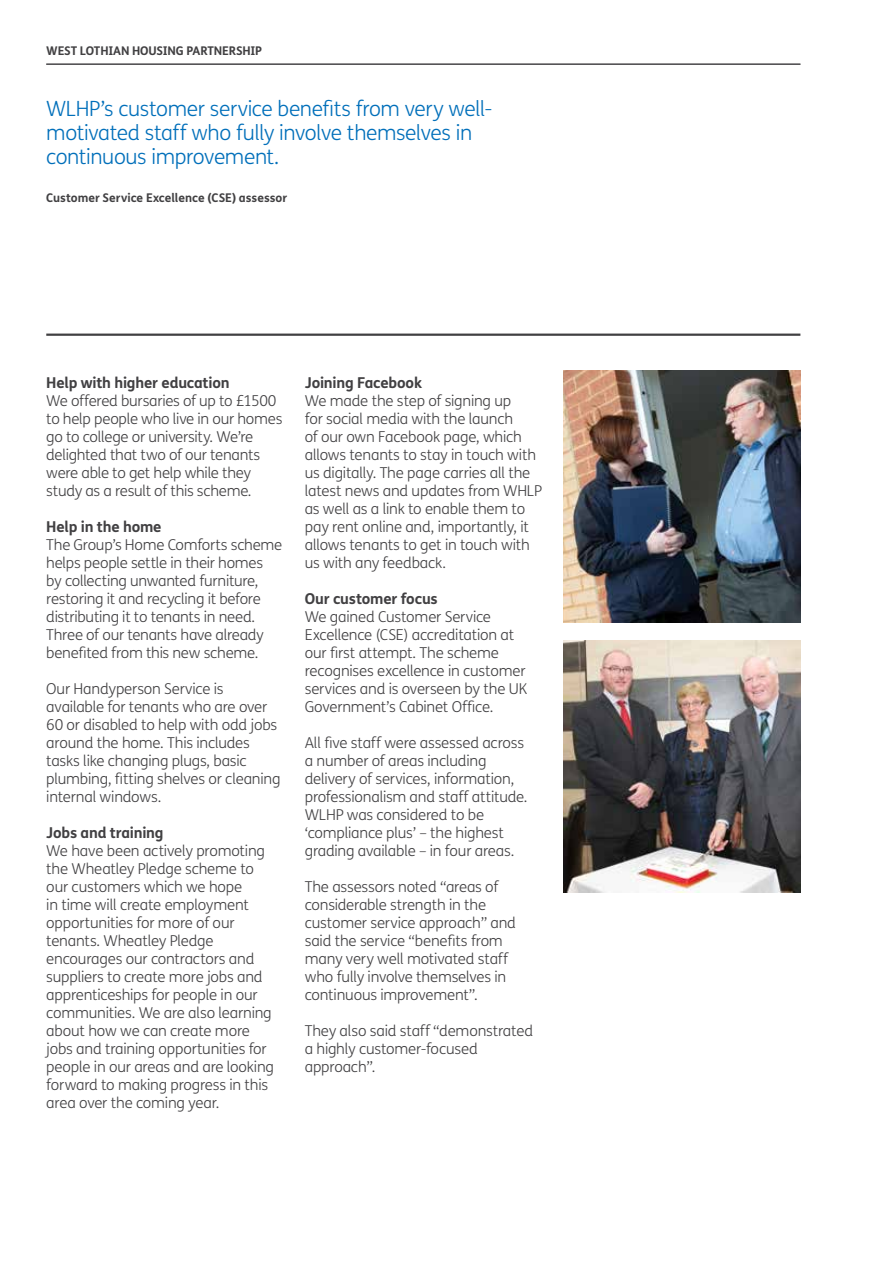
<style>
.page{position:relative;width:893px;height:1263px;background:#fff}
.page>*{position:absolute;margin:0;border:0;box-sizing:border-box;transform-origin:0 0}
.t1{font:300 21px/24px "FS Me";letter-spacing:-.02em;color:#006fba}
.t2{font:300 15px/18px "FS Me";letter-spacing:-.015em;color:#414042}
.t3{font:700 15px "FS Me";letter-spacing:-.015em;color:#414042}
.t4{font:700 12px "FS Me";letter-spacing:-.01em;color:#414042}
</style>
<div class="page">
<hr style="left:46px;top:64px;width:754px;height:1px;background:#414042">
<hr style="left:46px;top:334px;width:754px;height:2px;background:#414042">
<img style="left:563px;top:640px;width:237px;height:252px">
<img style="left:563px;top:370px;width:237px;height:252px">
<p class="t4" style="left:46px;top:44px;width:216px">West Lothian Housing Partnership</p>
<h1 class="t1" style="left:46px;top:97px;width:448px">WLHP’s customer service benefits from very well&shy;motivated staff who fully involve themselves in continuous improvement.</h1>
<p class="t4" style="left:46px;top:191px;width:242px">Customer Service Excellence (CSE) assessor</p>
<p class="t3" style="left:46px;top:374px;width:185px">Help with higher education</p>
<p class="t2" style="left:46px;top:392px;width:238px">We offered bursaries of up to £1500 to help people who live in our homes go to college or university. We’re delighted that two of our tenants were able to get help while they study as a result of this scheme.</p>
<p class="t3" style="left:46px;top:518px;width:117px">Help in the home</p>
<p class="t2" style="left:46px;top:536px;width:238px">The Group’s Home Comforts scheme helps people settle in their homes by collecting unwanted furniture, restoring it and recycling it before distributing it to tenants in need.<br>Three of our tenants have already benefited from this new scheme.</p>
<p class="t2" style="left:46px;top:680px;width:236px">Our Handyperson Service is available for tenants who are over<br>60 or disabled to help with odd jobs around the home. This includes tasks like changing plugs, basic plumbing, fitting shelves or cleaning internal windows.</p>
<p class="t3" style="left:46px;top:824px;width:119px">Jobs and training</p>
<p class="t2" style="left:46px;top:842px;width:229px">We have been actively promoting the Wheatley Pledge scheme to our customers which we hope<br>in time will create employment opportunities for more of our tenants. Wheatley Pledge encourages our contractors and suppliers to create more jobs and apprenticeships for people in our communities. We are also learning about how we can create more jobs and training opportunities for people in our areas and are looking forward to making progress in this area over the coming year.</p>
<p class="t3" style="left:305px;top:374px;width:119px">Joining Facebook</p>
<p class="t2" style="left:305px;top:392px;width:239px">We made the step of signing up<br>for social media with the launch<br>of our own Facebook page, which allows tenants to stay in touch with us digitally. The page carries all the latest news and updates from WHLP as well as a link to enable them to pay rent online and, importantly, it allows tenants to get in touch with us with any feedback.</p>
<p class="t3" style="left:305px;top:590px;width:135px">Our customer focus</p>
<p class="t2" style="left:305px;top:608px;width:224px">We gained Customer Service<br>Excellence (CSE) accreditation at our first attempt. The scheme recognises excellence in customer services and is overseen by the UK<br>Government’s Cabinet Office.</p>
<p class="t2" style="left:305px;top:734px;width:224px">All five staff were assessed across a number of areas including delivery of services, information, professionalism and staff attitude.<br>WLHP was considered to be ‘compliance plus’ – the highest grading available – in four areas.</p>
<p class="t2" style="left:305px;top:878px;width:213px">The assessors noted “areas of considerable strength in the customer service approach” and said the service “benefits from many very well motivated staff who fully involve themselves in continuous improvement”.</p>
<p class="t2" style="left:305px;top:1022px;width:230px">They also said staff “demonstrated a highly customer-focused approach”.</p>
</div>
